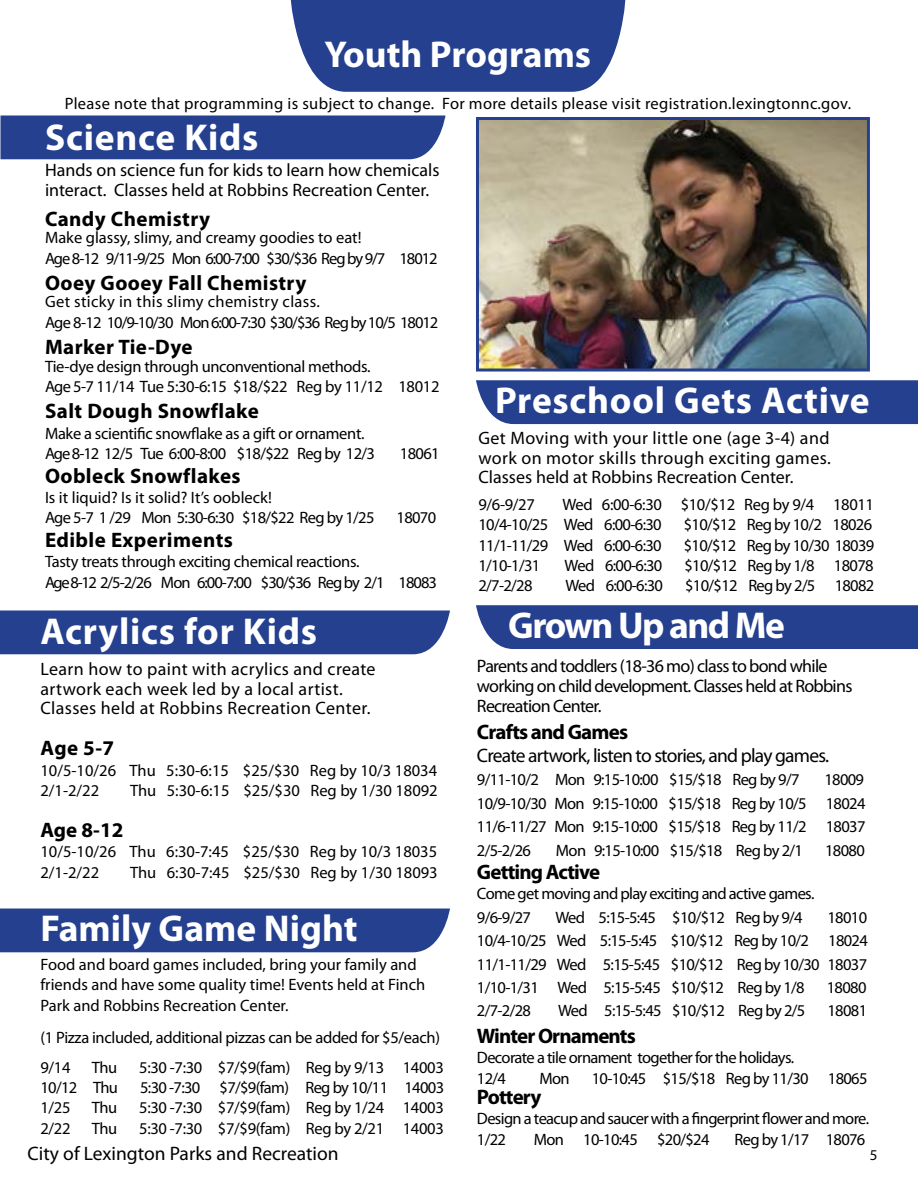
<style>
.page{position:relative;width:918px;height:1188px;background:#fff}
.page>*{position:absolute;margin:0;border:0;box-sizing:border-box;transform-origin:0 0}
.t1{font:700 37.5px "Myriad Pro";letter-spacing:.01em;color:#fff}
.t2{font:700 37.5px "Myriad Pro";letter-spacing:-.04em;color:#fff}
.t3{font:700 21px "Myriad Pro";letter-spacing:.02em;color:#000}
.t4{font:700 21px "Myriad Pro";letter-spacing:-.04em;color:#000}
.t5{font:19.5px "Myriad Pro";letter-spacing:-.035em;color:#000}
.t6{font:19.5px "Myriad Pro";color:#000}
.t7{font:18px/19.5px "Myriad Pro";color:#000}
.t8{font:18px/19.5px "Myriad Pro";letter-spacing:.02em;color:#000}
.t9{font:18px/20px "Myriad Pro";letter-spacing:-.04em;color:#000}
.t10{font:16.5px/23.4px "Myriad Pro";letter-spacing:-.02em;color:#000}
.t11{font:16.5px/20.4px "Myriad Pro";letter-spacing:-.04em;color:#000}
.t12{font:16.5px/20.4px "Myriad Pro";color:#000}
.t13{font:16.5px/20.4px "Myriad Pro";letter-spacing:.02em;color:#000}
.t14{font:15px "Myriad Pro";color:#000}
</style>
<div class="page">
<div style="left:0;top:115px;width:446px;height:44px;background:#25408f"></div>
<div style="left:0;top:610px;width:450px;height:44px;background:#25408f"></div>
<div style="left:476px;top:380px;width:442px;height:44px;background:#25408f"></div>
<div style="left:476px;top:605px;width:442px;height:44px;background:#25408f"></div>
<div style="left:0;top:909px;width:450px;height:43px;background:#25408f"></div>
<svg style="left:290px;top:0;width:336px;height:92px;background:#374f98"></svg>
<img style="left:480px;top:121px;width:386px;height:247px">
<div style="left:476px;top:117px;width:394px;height:255px;border:3px solid #25408f"></div>
<h1 class="t1" style="left:325px;top:30px;width:268px">Youth Programs</h1>
<p class="t13" style="left:65px;top:93px;width:788px">Please note that programming is subject to change. For more details please visit registration.lexingtonnc.gov.</p>
<h1 class="t1" style="left:45px;top:113px;width:215px">Science Kids</h1>
<p class="t7" style="left:45px;top:160px;width:396px;line-height:20.4px">Hands on science fun for kids to learn how chemicals interact. Classes held at Robbins Recreation Center.</p>
<p class="t3" style="left:45px;top:205px;width:167px">Candy Chemistry</p>
<p class="t12" style="left:45px;top:227px;width:394px">Make glassy, slimy, and creamy goodies to eat!<br>Age 8-12 9/11-9/25 Mon 6:00-7:00 $30/$36 Reg by 9/7 18012</p>
<p class="t3" style="left:45px;top:269px;width:263px">Ooey Gooey Fall Chemistry</p>
<p class="t13" style="left:45px;top:291px;width:395px">Get sticky in this slimy chemistry class.<br>Age 8-12 10/9-10/30 Mon 6:00-7:30 $30/$36 Reg by 10/5 18012</p>
<p class="t3" style="left:45px;top:333px;width:149px">Marker Tie-Dye</p>
<p class="t10" style="left:45px;top:356px;width:396px;line-height:20.4px">Tie-dye design through unconventional methods.<br>Age 5-7 11/14 Tue 5:30-6:15 $18/$22 Reg by 11/12 18012</p>
<p class="t3" style="left:45px;top:398px;width:215px">Salt Dough Snowflake</p>
<p class="t10" style="left:45px;top:423px;width:332px;line-height:20.4px">Make a scientific snowflake as a gift or ornament.<br>Age 8-12 12/5 Tue 6:00-8:00 $18/$22 Reg by 12/3</p>
<h1 class="t1" style="left:495px;top:376px;width:376px">Preschool Gets Active</h1>
<p class="t7" style="left:478px;top:428px;width:354px;text-align:justify">Get Moving with your little one (age 3-4) and work on motor skills through exciting games.<br>Classes held at Robbins Recreation Center.</p>
<p class="t10" style="left:478px;top:492px;width:58px">9/6-9/27</p>
<p class="t10" style="left:400px;top:442px;width:41px">18061</p>
<p class="t3" style="left:45px;top:462px;width:197px">Oobleck Snowflakes</p>
<p class="t12" style="left:45px;top:487px;width:331px">Is it liquid? Is it solid? It’s oobleck!<br>Age 5-7 1 /29 Mon 5:30-6:30 $18/$22 Reg by 1/25</p>
<p class="t10" style="left:478px;top:494px;width:397px;line-height:20.4px;text-indent:84px">Wed 6:00-6:30 $10/$12 Reg by 9/4 18011<br>10/4-10/25 Wed 6:00-6:30</p>
<p class="t10" style="left:397px;top:506px;width:41px">18070</p>
<p class="t11" style="left:684px;top:514px;width:190px">$10/$12 Reg by 10/2 18026</p>
<p class="t3" style="left:45px;top:526px;width:189px">Edible Experiments</p>
<p class="t10" style="left:45px;top:551px;width:394px;line-height:20.4px">Tasty treats through exciting chemical reactions.<br>Age 8-12 2/5-2/26 Mon 6:00-7:00 $30/$36 Reg by 2/1 18083</p>
<h1 class="t1" style="left:40px;top:607px;width:278px">Acrylics for Kids</h1>
<p class="t8" style="left:40px;top:659px;width:337px">Learn how to paint with acrylics and create artwork each week led by a local artist.<br>Classes held at Robbins Recreation Center.</p>
<p class="t3" style="left:40px;top:734px;width:75px">Age 5-7</p>
<p class="t12" style="left:40px;top:760px;width:398px">10/5-10/26 Thu 5:30-6:15 $25/$30 Reg by 10/3 18034<br>2/1-2/22</p>
<p class="t11" style="left:478px;top:535px;width:185px">11/1-11/29 Wed 6:00-6:30</p>
<p class="t11" style="left:684px;top:535px;width:192px">$10/$12 Reg by 10/30 18039</p>
<p class="t10" style="left:478px;top:554px;width:63px">1/10-1/31</p>
<p class="t10" style="left:565px;top:554px;width:99px">Wed 6:00-6:30</p>
<p class="t11" style="left:684px;top:555px;width:191px">$10/$12 Reg by 1/8 18078</p>
<p class="t10" style="left:478px;top:574px;width:56px">2/7-2/28</p>
<p class="t10" style="left:565px;top:574px;width:99px">Wed 6:00-6:30</p>
<p class="t11" style="left:685px;top:575px;width:191px">$10/$12 Reg by 2/5 18082</p>
<h1 class="t2" style="left:508px;top:601px;width:278px">Grown Up and Me</h1>
<p class="t9" style="left:477px;top:656px;width:377px">Parents and toddlers (18-36 mo) class to bond while working on child development. Classes held at Robbins<br>Recreation Center.</p>
<p class="t4" style="left:477px;top:718px;width:153px">Crafts and Games</p>
<p class="t5" style="left:477px;top:743px;width:354px">Create artwork, listen to stories, and play games.</p>
<p class="t11" style="left:477px;top:769px;width:324px">9/11-10/2 Mon 9:15-10:00 $15/$18 Reg by 9/7</p>
<p class="t10" style="left:477px;top:768px;width:390px;text-align:justify;text-indent:347px">18009<br>10/9-10/30 Mon 9:15-10:00 $15/$18 Reg by 10/5 18024<br>11/6-11/27 Mon 9:15-10:00 $15/$18 Reg by 11/2 18037<br>2/5-2/26</p>
<p class="t12" style="left:130px;top:780px;width:309px">Thu 5:30-6:15 $25/$30 Reg by 1/30 18092</p>
<p class="t3" style="left:40px;top:816px;width:84px">Age 8-12</p>
<p class="t12" style="left:40px;top:841px;width:398px">10/5-10/26 Thu 6:30-7:45 $25/$30 Reg by 10/3 18035<br>2/1-2/22</p>
<p class="t11" style="left:556px;top:840px;width:249px">Mon 9:15-10:00 $15/$18 Reg by 2/1</p>
<p class="t10" style="left:825px;top:838px;width:41px">18080</p>
<p class="t4" style="left:477px;top:858px;width:125px">Getting Active</p>
<p class="t11" style="left:477px;top:882px;width:339px;line-height:23.4px">Come get moving and play exciting and active games.<br>9/6-9/27</p>
<p class="t12" style="left:130px;top:862px;width:309px">Thu 6:30-7:45 $25/$30 Reg by 1/30 18093</p>
<h1 class="t1" style="left:40px;top:903px;width:319px">Family Game Night</h1>
<p class="t12" style="left:40px;top:954px;width:386px">Food and board games included, bring your family and friends and have some quality time! Events held at Finch<br>Park and Robbins Recreation Center.</p>
<p class="t10" style="left:40px;top:1023px;width:401px;line-height:29.4px">(1 Pizza included, additional pizzas can be added for $5/each)<br>9/14</p>
<p class="t11" style="left:555px;top:907px;width:249px">Wed 5:15-5:45 $10/$12 Reg by 9/4</p>
<p class="t10" style="left:477px;top:905px;width:392px;text-align:justify;text-indent:351px">18010<br>10/4-10/25 Wed 5:15-5:45 $10/$12 Reg by 10/2 18024<br>11/1-11/29 Wed 5:15-5:45 $10/$12 Reg by 10/30 18037<br>1/10-1/31 Wed 5:15-5:45 $10/$12 Reg by 1/8</p>
<p class="t10" style="left:827px;top:975px;width:41px">18080</p>
<p class="t10" style="left:477px;top:999px;width:56px">2/7-2/28</p>
<p class="t11" style="left:558px;top:1000px;width:249px">Wed 5:15-5:45 $10/$12 Reg by 2/5</p>
<p class="t10" style="left:827px;top:999px;width:41px">18081</p>
<p class="t4" style="left:477px;top:1022px;width:160px">Winter Ornaments</p>
<p class="t11" style="left:477px;top:1047px;width:319px">Decorate a tile ornament together for the holidays.<br>12/4</p>
<p class="t10" style="left:92px;top:1055px;width:27px">Thu</p>
<p class="t10" style="left:139px;top:1055px;width:306px">5:30 -7:30 $7/$9(fam) Reg by 9/13 14003</p>
<p class="t10" style="left:40px;top:1075px;width:79px">10/12 Thu</p>
<p class="t11" style="left:140px;top:1077px;width:306px">5:30 -7:30 $7/$9(fam) Reg by 10/11 14003</p>
<p class="t10" style="left:40px;top:1096px;width:32px">1/25</p>
<p class="t10" style="left:92px;top:1096px;width:27px">Thu</p>
<p class="t10" style="left:139px;top:1096px;width:306px">5:30 -7:30 $7/$9(fam) Reg by 1/24 14003</p>
<p class="t10" style="left:40px;top:1116px;width:32px">2/22</p>
<p class="t10" style="left:92px;top:1116px;width:27px">Thu</p>
<p class="t10" style="left:139px;top:1116px;width:306px">5:30 -7:30 $7/$9(fam) Reg by 2/21 14003</p>
<p class="t10" style="left:539px;top:1066px;width:32px">Mon</p>
<p class="t11" style="left:592px;top:1068px;width:277px">10-10:45 $15/$18 Reg by 11/30 18065</p>
<p class="t4" style="left:477px;top:1083px;width:66px">Pottery</p>
<p class="t11" style="left:477px;top:1108px;width:394px">Design a teacup and saucer with a fingerprint flower and more.<br>1/22</p>
<p class="t11" style="left:534px;top:1129px;width:177px">Mon 10-10:45 $20/$24</p>
<p class="t11" style="left:734px;top:1129px;width:132px">Reg by 1/17 18076</p>
<p class="t6" style="left:28px;top:1142px;width:313px">City of Lexington Parks and Recreation</p>
<p class="t14" style="left:870px;top:1146px;width:9px">5</p>
</div>
